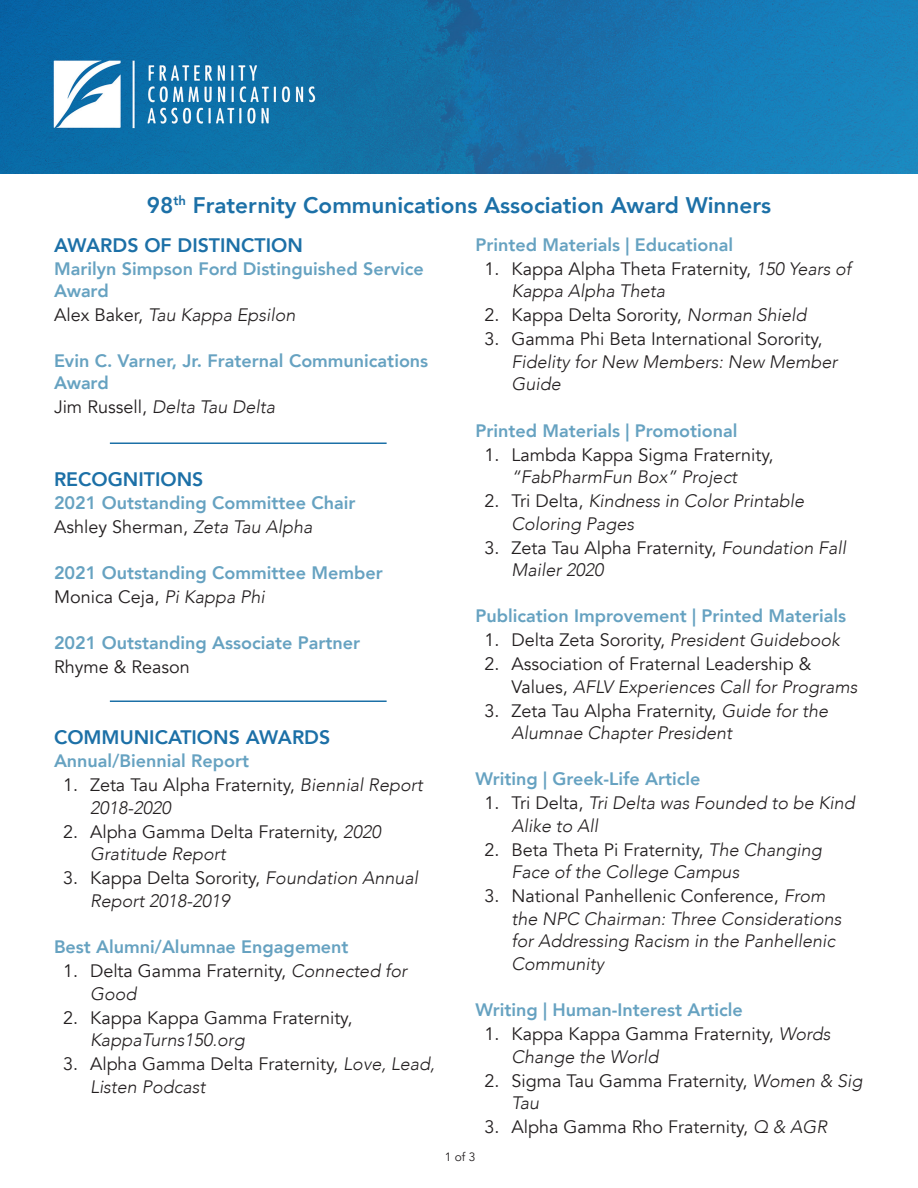
<style>
.page{position:relative;width:918px;height:1188px;background:#fff}
.page>*{position:absolute;margin:0;border:0;box-sizing:border-box;transform-origin:0 0}
.t1{font:800 22.5px "Avenir";color:#1c70a7}
.t2{font:800 19.5px "Avenir";color:#1c70a7}
.t3{font:18px/22.5px "Avenir";color:#231f20}
.t4{font:italic 300 18px/22.5px "Avenir";color:#231f20}
.t5{font:800 18px/21.6px "Avenir";color:#66a2c1}
.t6{font:12px "Avenir";color:#231f20}
.s1{font-weight:400;font-style:normal}
.s2{font-weight:300;font-style:italic}
</style>
<div class="page">
<img style="left:0;top:0;width:918px;height:173px">
<hr style="left:110px;top:442px;width:277px;height:2px;background:#1c70a7">
<hr style="left:110px;top:700px;width:277px;height:2px;background:#1c70a7">
<p class="t1" style="left:147px;top:187px;width:626px">98<sup>th</sup> Fraternity Communications Association Award Winners</p>
<h2 class="t2" style="left:54px;top:230px;width:250px">AWARDS OF DISTINCTION</h2>
<h3 class="t5" style="left:54px;top:258px;width:371px">Marilyn Simpson Ford Distinguished Service<br>Award</h3>
<p class="t4" style="left:54px;top:304px;width:243px"><span class="s1">Alex Baker,</span> Tau Kappa Epsilon</p>
<h3 class="t5" style="left:54px;top:350px;width:376px">Evin C. Varner, Jr. Fraternal Communications<br>Award</h3>
<p class="t4" style="left:54px;top:395px;width:223px"><span class="s1">Jim Russell,</span> Delta Tau Delta</p>
<h3 class="t5" style="left:476px;top:234px;width:259px">Printed Materials | Educational</h3>
<p class="t3" style="left:512px;top:258px;width:341px;text-indent:-27px">1. Kappa Alpha Theta Fraternity, <span class="s2">150 Years of<br>Kappa Alpha Theta</span></p>
<p class="t3" style="left:484px;top:304px;width:324px">2. Kappa Delta Sorority, <span class="s2">Norman Shield</span></p>
<p class="t3" style="left:512px;top:328px;width:328px;text-indent:-27px">3. Gamma Phi Beta International Sorority,<br><span class="s2">Fidelity for New Members: New Member<br>Guide</span></p>
<h3 class="t5" style="left:476px;top:420px;width:264px">Printed Materials | Promotional</h3>
<p class="t3" style="left:484px;top:443px;width:290px;text-align:center">1. Lambda Kappa Sigma Fraternity, <span class="s2">“FabPharmFun Box” Project</span></p>
<p class="t4" style="left:512px;top:490px;width:294px;text-indent:-27px"><span class="s1">2. Tri Delta,</span> Kindness in Color Printable<br>Coloring Pages</p>
<p class="t3" style="left:512px;top:536px;width:336px;text-indent:-27px">3. Zeta Tau Alpha Fraternity, <span class="s2">Foundation Fall<br>Mailer 2020</span></p>
<h3 class="t5" style="left:476px;top:605px;width:372px">Publication Improvement | Printed Materials</h3>
<p class="t3" style="left:484px;top:629px;width:357px">1. Delta Zeta Sorority, <span class="s2">President Guidebook</span></p>
<p class="t3" style="left:512px;top:653px;width:348px;text-indent:-27px">2. Association of Fraternal Leadership &amp;<br>Values, <span class="s2">AFLV Experiences Call for Programs</span></p>
<p class="t4" style="left:512px;top:699px;width:318px;text-indent:-27px"><span class="s1">3. Zeta Tau Alpha Fraternity,</span> Guide for the<br>Alumnae Chapter President</p>
<h3 class="t5" style="left:476px;top:768px;width:227px">Writing | Greek-Life Article</h3>
<p class="t4" style="left:512px;top:792px;width:345px;text-indent:-27px"><span class="s1">1. Tri Delta,</span> Tri Delta was Founded to be Kind<br>Alike to All</p>
<p class="t4" style="left:512px;top:839px;width:312px;text-indent:-27px"><span class="s1">2. Beta Theta Pi Fraternity,</span> The Changing<br>Face of the College Campus</p>
<p class="t4" style="left:512px;top:885px;width:331px;text-indent:-27px"><span class="s1">3. National Panhellenic Conference,</span> From the NPC Chairman: Three Considerations for Addressing Racism in the Panhellenic Community</p>
<h3 class="t5" style="left:476px;top:999px;width:269px">Writing | Human-Interest Article</h3>
<p class="t3" style="left:512px;top:1023px;width:321px;text-indent:-27px">1. Kappa Kappa Gamma Fraternity, <span class="s2">Words<br>Change the World</span></p>
<p class="t3" style="left:512px;top:1070px;width:353px;text-indent:-27px">2. Sigma Tau Gamma Fraternity, <span class="s2">Women &amp; Sig<br>Tau</span></p>
<p class="t3" style="left:484px;top:1116px;width:344px">3. Alpha Gamma Rho Fraternity, <span class="s2">Q &amp; AGR</span></p>
<h2 class="t2" style="left:54px;top:464px;width:151px">RECOGNITIONS</h2>
<h3 class="t5" style="left:54px;top:492px;width:303px">2021 Outstanding Committee Chair</h3>
<p class="t3" style="left:54px;top:516px;width:260px">Ashley Sherman, <span class="s2">Zeta Tau Alpha</span></p>
<h3 class="t5" style="left:54px;top:562px;width:330px">2021 Outstanding Committee Member</h3>
<p class="t3" style="left:54px;top:586px;width:212px">Monica Ceja, <span class="s2">Pi Kappa Phi</span></p>
<h3 class="t5" style="left:54px;top:632px;width:308px">2021 Outstanding Associate Partner</h3>
<p class="t3" style="left:54px;top:656px;width:137px">Rhyme &amp; Reason</p>
<h2 class="t2" style="left:54px;top:722px;width:278px">COMMUNICATIONS AWARDS</h2>
<h3 class="t5" style="left:54px;top:750px;width:197px">Annual/Biennial Report</h3>
<p class="t3" style="left:90px;top:774px;width:334px;text-indent:-27px">1. Zeta Tau Alpha Fraternity, <span class="s2">Biennial Report<br>2018-2020</span></p>
<p class="t3" style="left:90px;top:821px;width:292px;text-indent:-27px">2. Alpha Gamma Delta Fraternity, <span class="s2">2020<br>Gratitude Report</span></p>
<p class="t4" style="left:90px;top:867px;width:330px;text-indent:-27px"><span class="s1">3. Kappa Delta Sorority,</span> Foundation Annual<br>Report 2018-2019</p>
<h3 class="t5" style="left:54px;top:936px;width:296px">Best Alumni/Alumnae Engagement</h3>
<p class="t3" style="left:90px;top:960px;width:319px;text-indent:-27px">1. Delta Gamma Fraternity, <span class="s2">Connected for<br>Good</span></p>
<p class="t3" style="left:90px;top:1007px;width:264px;text-indent:-27px">2. Kappa Kappa Gamma Fraternity,<br><span class="s2">KappaTurns150.org</span></p>
<p class="t3" style="left:90px;top:1053px;width:346px;text-indent:-27px">3. Alpha Gamma Delta Fraternity, <span class="s2">Love, Lead,<br>Listen Podcast</span></p>
<p class="t6" style="left:445px;top:1150px;width:32px">1 of 3</p>
</div>
